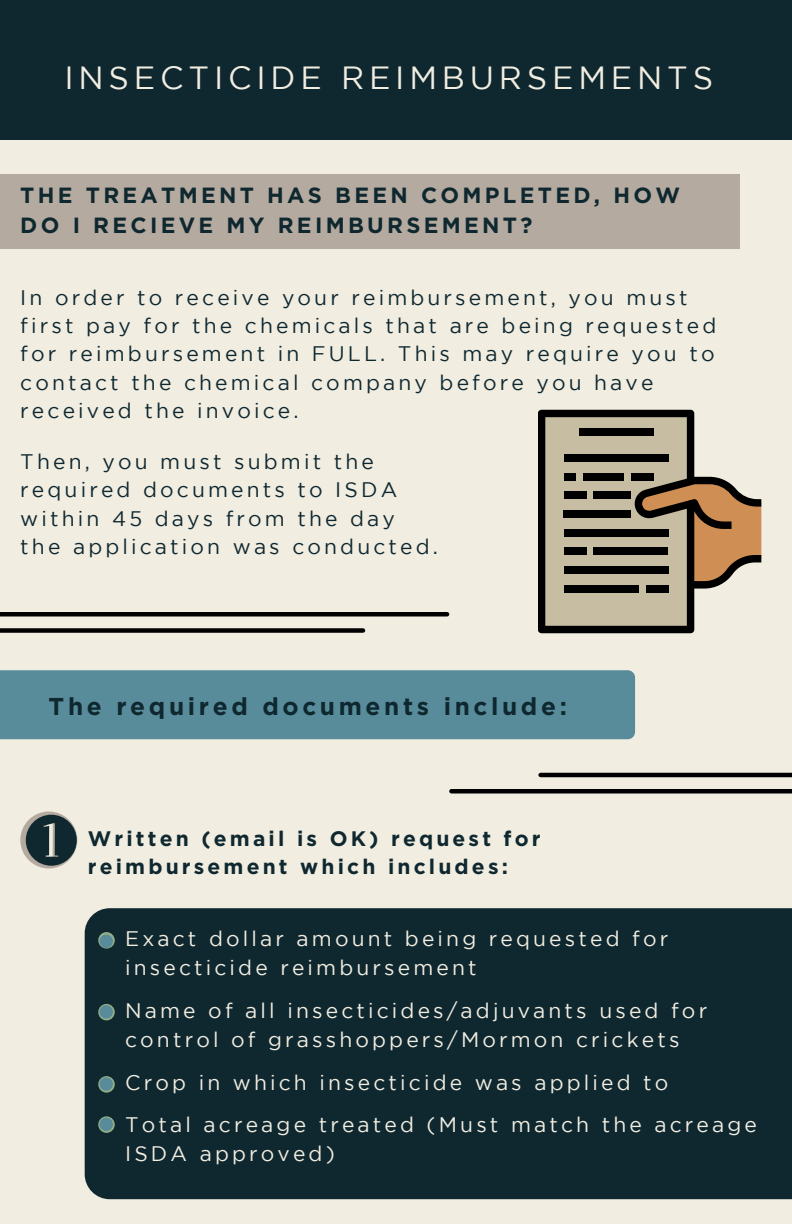
<style>
.page{position:relative;width:792px;height:1224px;background:#f1ede1}
.page>*{position:absolute;margin:0;border:0;box-sizing:border-box;transform-origin:0 0}
.t1{font:32px "Gotham";letter-spacing:.15em;color:#f1ede1}
.t2{font:700 24.4px "Gotham";letter-spacing:.15em;color:#0f2830}
.t3{font:700 22px/30px "Gotham";letter-spacing:.15em;color:#0f2830}
.t4{font:21px/28.4px "Gotham";letter-spacing:.15em;color:#0f2830}
.t5{font:21px/29.2px "Gotham";letter-spacing:.15em;color:#f1ede1}
.t6{font:700 21px/28.4px "Gotham";letter-spacing:.15em;color:#0f2830}
</style>
<div class="page">
<div style="left:0;top:0;width:792px;height:140px;background:#0f2830"></div>
<div style="left:0;top:174px;width:740px;height:75px;background:#b4aaa0"></div>
<svg style="left:20px;top:812px;width:57px;height:57px"></svg>
<div style="left:85px;top:908px;width:707px;height:291px;background:#0f2830"></div>
<svg style="left:98px;top:932px;width:17px;height:17px"></svg>
<div style="left:99px;top:935px;width:14px;height:13px;background:#598c9b;border-radius:50%"></div>
<svg style="left:98px;top:1004px;width:17px;height:16px"></svg>
<div style="left:99px;top:1005px;width:14px;height:14px;background:#598c9b;border-radius:50%"></div>
<svg style="left:98px;top:1076px;width:17px;height:17px"></svg>
<div style="left:99px;top:1077px;width:14px;height:14px;background:#598c9b;border-radius:50%"></div>
<svg style="left:98px;top:1116px;width:17px;height:17px"></svg>
<div style="left:99px;top:1118px;width:14px;height:13px;background:#598c9b;border-radius:50%"></div>
<svg style="left:538px;top:410px;width:223px;height:223px;fill:#c6bda3"></svg>
<div style="left:579px;top:428px;width:74px;height:8px;background:#000"></div>
<div style="left:631px;top:473px;width:22px;height:8px;background:#000"></div>
<div style="left:583px;top:473px;width:41px;height:8px;background:#000"></div>
<div style="left:594px;top:492px;width:37px;height:7px;background:#000"></div>
<div style="left:564px;top:510px;width:67px;height:8px;background:#000"></div>
<div style="left:564px;top:529px;width:104px;height:7px;background:#000"></div>
<div style="left:564px;top:473px;width:11px;height:8px;background:#000"></div>
<div style="left:564px;top:492px;width:22px;height:7px;background:#000"></div>
<div style="left:594px;top:548px;width:74px;height:7px;background:#000"></div>
<div style="left:564px;top:566px;width:104px;height:8px;background:#000"></div>
<div style="left:646px;top:585px;width:22px;height:7px;background:#000"></div>
<div style="left:564px;top:585px;width:74px;height:7px;background:#000"></div>
<div style="left:564px;top:548px;width:22px;height:7px;background:#000"></div>
<div style="left:564px;top:454px;width:104px;height:8px;background:#000"></div>
<div style="left:0;top:670px;width:635px;height:69px;background:#598c9b"></div>
<div style="left:0;top:612px;width:447px;height:5px;background:#000"></div>
<div style="left:0;top:628px;width:363px;height:5px;background:#000"></div>
<hr style="left:541px;top:773px;width:251px;height:4px;background:#000">
<div style="left:451px;top:789px;width:341px;height:5px;background:#000"></div>
<p class="t1" style="left:64px;top:66px;width:650px">INSECTICIDE REIMBURSEMENTS</p>
<p class="t3" style="left:20px;top:180px;width:661px">THE TREATMENT HAS BEEN COMPLETED, HOW<br>DO I RECIEVE MY REIMBURSEMENT?</p>
<p class="t4" style="left:20px;top:285px;width:697px">In order to receive your reimbursement, you must first pay for the chemicals that are being requested for reimbursement in FULL. This may require you to contact the chemical company before you have received the invoice.</p>
<p class="t4" style="left:20px;top:449px;width:355px">Then, you must submit the</p>
<p class="t4" style="left:20px;top:477px;width:378px">required documents to ISDA</p>
<p class="t4" style="left:20px;top:506px;width:376px">within 45 days from the day</p>
<p class="t4" style="left:20px;top:534px;width:419px">the application was conducted.</p>
<p class="t2" style="left:49px;top:692px;width:520px">The required documents include:</p>
<p class="t6" style="left:88px;top:824px;width:454px">Written (email is OK) request for reimbursement which includes:</p>
<p class="t5" style="left:125px;top:926px;width:545px">Exact dollar amount being requested for insecticide reimbursement</p>
<p class="t5" style="left:125px;top:997px;width:584px">Name of all insecticides/adjuvants used for control of grasshoppers/Mormon crickets</p>
<p class="t5" style="left:125px;top:1069px;width:545px">Crop in which insecticide was applied to</p>
<p class="t5" style="left:125px;top:1112px;width:633px">Total acreage treated (Must match the acreage<br>ISDA approved)</p>
</div>
